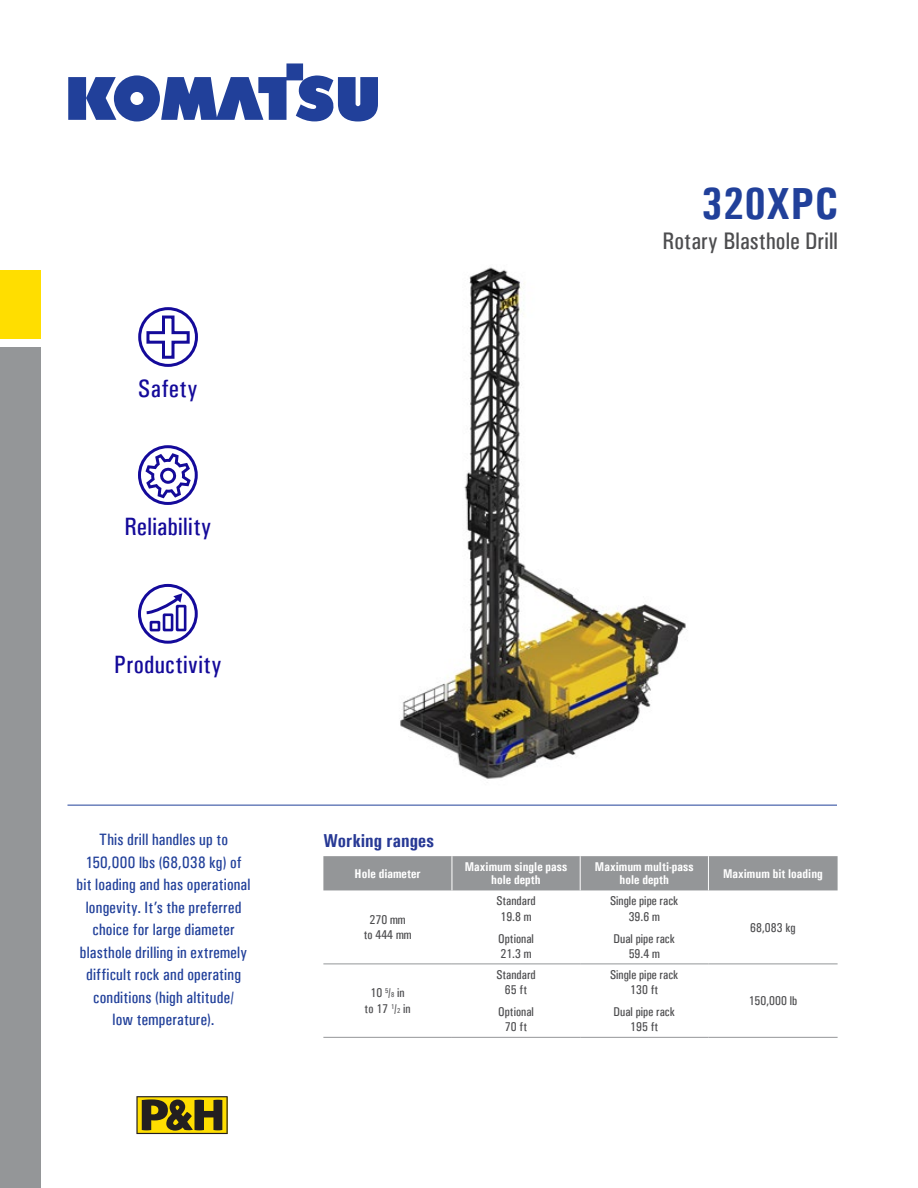
<style>
.page{position:relative;width:918px;height:1188px;background:#fff}
.page>*{position:absolute;margin:0;border:0;box-sizing:border-box;transform-origin:0 0}
.Solutions_-_Head{font:700 45px "Univers Condensed";color:#21409a}
.t1{font:25.05px "Univers Condensed";letter-spacing:.015em;color:#140a9a}
.Solutions_-_2nd_head{font:24px "Univers Condensed";letter-spacing:.005em;color:#4d4d4f}
.Table-BLUE_head{font:700 18.75px "Univers Condensed";color:#273995}
.front_blue_callout{font:16.5px/22.5px "Univers Condensed";letter-spacing:.01em;color:#21409a;text-align:center}
.table-body__center{font:12.75px/15.3px "Univers Condensed";color:#4d4d4f;text-align:center}
.Table-white_category{font:700 12.75px/13.5px "Univers Condensed";color:#fff;text-align:center}
.s1{font-size:7.05px}
</style>
<div class="page">
<svg style="left:68px;top:63px;width:310px;height:59px"></svg>
<img style="left:400px;top:267px;width:287px;height:512px">
<hr style="left:68px;top:805px;width:769px;height:1px;background:#21409a">
<div style="left:323px;top:856px;width:515px;height:34px;background:#949698"></div>
<hr style="left:708px;top:964px;width:130px;height:1px;background:#949698">
<hr style="left:708px;top:1037px;width:130px;height:1px;background:#949698">
<hr style="left:452px;top:856px;width:1px;height:34px;background:#fff">
<hr style="left:580px;top:856px;width:1px;height:34px;background:#fff">
<hr style="left:708px;top:856px;width:1px;height:34px;background:#fff">
<hr style="left:323px;top:964px;width:129px;height:1px;background:#949698">
<hr style="left:452px;top:964px;width:128px;height:1px;background:#949698">
<hr style="left:580px;top:964px;width:128px;height:1px;background:#949698">
<hr style="left:323px;top:1037px;width:129px;height:1px;background:#949698">
<hr style="left:452px;top:1037px;width:128px;height:1px;background:#949698">
<hr style="left:580px;top:1037px;width:128px;height:1px;background:#949698">
<div style="left:138px;top:307px;width:60px;height:60px;border:3px solid #140a9a;border-radius:50%"></div>
<svg style="left:145px;top:314px;width:46px;height:46px"></svg>
<svg style="left:144px;top:593px;width:44px;height:40px"></svg>
<svg style="left:145px;top:453px;width:46px;height:45px"></svg>
<div style="left:138px;top:445px;width:60px;height:60px;border:3px solid #140a9b;border-radius:50%"></div>
<div style="left:138px;top:584px;width:60px;height:60px;border:3px solid #140a9b;border-radius:50%"></div>
<div style="left:0;top:270px;width:41px;height:69px;background:#ffde00"></div>
<div style="left:0;top:347px;width:41px;height:841px;background:#949698"></div>
<svg style="left:136px;top:1096px;width:92px;height:38px;background:#837313"></svg>
<p class="t1" style="left:138px;top:374px;width:61px">Safety</p>
<p class="t1" style="left:124px;top:512px;width:89px">Reliability</p>
<p class="t1" style="left:114px;top:650px;width:109px">Productivity</p>
<p class="Solutions_-_Head" style="left:701px;top:176px;width:138px">320XPC</p>
<p class="Solutions_-_2nd_head" style="left:663px;top:227px;width:177px">Rotary Blasthole Drill</p>
<p class="front_blue_callout" style="left:77px;top:829px;width:175px">This drill handles up to<br>150,000 lbs (68,038 kg) of bit loading and has operational longevity. It’s the preferred choice for large diameter blasthole drilling in extremely difficult rock and operating conditions (high altitude/<br>low temperature).</p>
<p class="Table-BLUE_head" style="left:323px;top:829px;width:112px">Working ranges</p>
<p class="Table-white_category" style="left:355px;top:867px;width:68px">Hole diameter</p>
<p class="Table-white_category" style="left:465px;top:860px;width:104px">Maximum single pass hole depth</p>
<p class="Table-white_category" style="left:595px;top:860px;width:100px">Maximum multi-pass hole depth</p>
<p class="Table-white_category" style="left:723px;top:867px;width:101px">Maximum bit loading</p>
<p class="table-body__center" style="left:364px;top:912px;width:49px">270 mm to 444 mm</p>
<p class="table-body__center" style="left:496px;top:893px;width:41px">Standard<br>19.8 m</p>
<p class="table-body__center" style="left:498px;top:931px;width:37px;text-align:left">Optional<br>21.3 m</p>
<p class="table-body__center" style="left:610px;top:893px;width:70px">Single pipe rack<br>39.6 m</p>
<p class="table-body__center" style="left:614px;top:931px;width:63px">Dual pipe rack<br>59.4 m</p>
<p class="table-body__center" style="left:750px;top:920px;width:47px">68,083 kg</p>
<p class="table-body__center" style="left:496px;top:967px;width:41px">Standard<br>65 ft</p>
<p class="table-body__center" style="left:498px;top:1004px;width:37px">Optional<br>70 ft</p>
<p class="table-body__center" style="left:610px;top:967px;width:70px">Single pipe rack<br>130 ft</p>
<p class="table-body__center" style="left:614px;top:1004px;width:63px">Dual pipe rack<br>195 ft</p>
<p class="table-body__center" style="left:365px;top:985px;width:48px">10 <sup>5</sup>/<span class="s1">8</span> in to 17 <sup>1</sup>/<span class="s1">2</span> in</p>
<p class="table-body__center" style="left:749px;top:993px;width:50px">150,000 lb</p>
</div>
